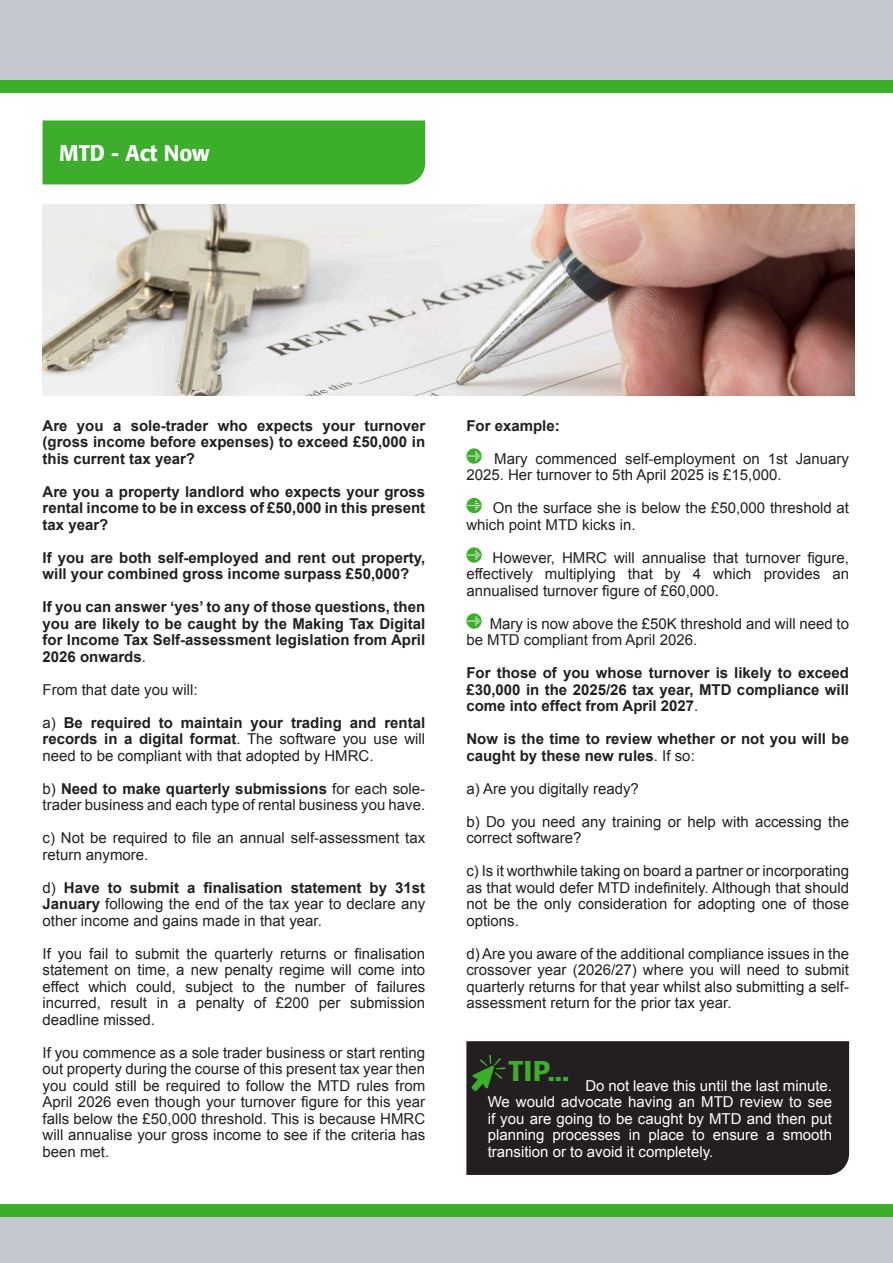
<style>
.page{position:relative;width:893px;height:1263px;background:#fff}
.page>*{position:absolute;margin:0;border:0;box-sizing:border-box;transform-origin:0 0}
.t1{font:500 28.5px "Formata";color:#3dae2b}
.t2{font:500 22.5px "Formata";color:#fff;scale:.95 1}
.t3{font:15px/16.5px "Arial";color:#231f20;text-align:justify}
.t4{font:700 15px/16.5px "Arial";color:#231f20;text-align:justify}
.t5{font:15px/16.5px "Arial";color:#fff;text-align:justify}
.s1{font-weight:400}
.s2{font-weight:700}
</style>
<div class="page">
<div style="left:466px;top:1041px;width:383px;height:134px;background:#231f20"></div>
<svg style="left:470px;top:1055px;width:35px;height:37px"></svg>
<div style="left:0;top:0;width:893px;height:83px;background:#c3c8d0"></div>
<div style="left:0;top:1209px;width:893px;height:54px;background:#c3c8d0"></div>
<div style="left:0;top:1204px;width:893px;height:13px;background:#3dae2b"></div>
<div style="left:0;top:80px;width:893px;height:12px;background:#3dae2b"></div>
<svg style="left:466px;top:448px;width:16px;height:16px"></svg>
<svg style="left:467px;top:451px;width:14px;height:10px"></svg>
<svg style="left:466px;top:498px;width:16px;height:15px"></svg>
<svg style="left:467px;top:501px;width:14px;height:9px"></svg>
<svg style="left:466px;top:547px;width:16px;height:16px"></svg>
<svg style="left:467px;top:550px;width:14px;height:10px"></svg>
<svg style="left:466px;top:613px;width:16px;height:16px"></svg>
<svg style="left:467px;top:616px;width:14px;height:10px"></svg>
<div style="left:43px;top:120px;width:382px;height:64px;background:#3dae2b"></div>
<img style="left:43px;top:204px;width:812px;height:191px">
<h2 class="t2" style="left:59px;top:143px;width:160px">MTD - Act Now</h2>
<p class="t4" style="left:43px;top:418px;width:384px">Are you a sole-trader who expects your turnover (gross income before expenses) to exceed £50,000 in this current tax year?</p>
<p class="t4" style="left:43px;top:484px;width:384px">Are you a property landlord who expects your gross rental income to be in excess of £50,000 in this present tax year?</p>
<p class="t4" style="left:43px;top:550px;width:384px">If you are both self-employed and rent out property, will your combined gross income surpass £50,000?</p>
<p class="t4" style="left:43px;top:599px;width:384px">If you can answer ‘yes’ to any of those questions, then you are likely to be caught by the Making Tax Digital for Income Tax Self-assessment legislation from April 2026 onwards<span class="s1">.</span></p>
<p class="t3" style="left:43px;top:683px;width:157px">From that date you will:</p>
<p class="t3" style="left:43px;top:716px;width:384px">a) <span class="s2">Be required to maintain your trading and rental records in a digital format</span>. The software you use will need to be compliant with that adopted by HMRC.</p>
<p class="t3" style="left:43px;top:782px;width:384px">b) <span class="s2">Need to make quarterly submissions</span> for each sole&shy;trader business and each type of rental business you have.</p>
<p class="t3" style="left:43px;top:830px;width:384px">c) Not be required to file an annual self-assessment tax return anymore.</p>
<p class="t3" style="left:43px;top:881px;width:384px">d) <span class="s2">Have to submit a finalisation statement by 31st January</span> following the end of the tax year to declare any other income and gains made in that year.</p>
<p class="t3" style="left:43px;top:945px;width:384px">If you fail to submit the quarterly returns or finalisation statement on time, a new penalty regime will come into effect which could, subject to the number of failures incurred, result in a penalty of £200 per submission deadline missed.</p>
<p class="t3" style="left:43px;top:1046px;width:384px">If you commence as a sole trader business or start renting out property during the course of this present tax year then you could still be required to follow the MTD rules from April 2026 even though your turnover figure for this year falls below the £50,000 threshold. This is because HMRC will annualise your gross income to see if the criteria has been met.</p>
<p class="t4" style="left:466px;top:419px;width:95px">For example:</p>
<p class="t3" style="left:466px;top:452px;width:384px;text-indent:28px">Mary commenced self-employment on 1st January<br>2025. Her turnover to 5th April 2025 is £15,000.</p>
<p class="t3" style="left:466px;top:501px;width:384px;text-indent:26px">On the surface she is below the £50,000 threshold at which point MTD kicks in.</p>
<p class="t3" style="left:466px;top:549px;width:384px;text-indent:26px">However, HMRC will annualise that turnover figure, effectively multiplying that by 4 which provides an annualised turnover figure of £60,000.</p>
<p class="t3" style="left:466px;top:617px;width:384px;text-indent:23px">Mary is now above the £50K threshold and will need to be MTD compliant from April 2026.</p>
<p class="t4" style="left:466px;top:665px;width:384px">For those of you whose turnover is likely to exceed £30,000 in the 2025/26 tax year, MTD compliance will come into effect from April 2027<span class="s1">.</span></p>
<p class="t4" style="left:466px;top:731px;width:384px">Now is the time to review whether or not you will be caught by these new rules<span class="s1">. If so:</span></p>
<p class="t3" style="left:466px;top:782px;width:174px">a) Are you digitally ready?</p>
<p class="t3" style="left:466px;top:813px;width:384px">b) Do you need any training or help with accessing the correct software?</p>
<p class="t3" style="left:466px;top:864px;width:384px">c) Is it worthwhile taking on board a partner or incorporating as that would defer MTD indefinitely. Although that should not be the only consideration for adopting one of those options.</p>
<p class="t3" style="left:466px;top:947px;width:384px">d) Are you aware of the additional compliance issues in the crossover year (2026/27) where you will need to submit quarterly returns for that year whilst also submitting a self&shy;assessment return for the prior tax year.</p>
<h1 class="t1" style="left:509px;top:1058px;width:62px">TIP...</h1>
<p class="t5" style="left:488px;top:1077px;width:346px;text-indent:98px">Do not leave this until the last minute.<br>We would advocate having an MTD review to see if you are going to be caught by MTD and then put planning processes in place to ensure a smooth transition or to avoid it completely.</p>
</div>
